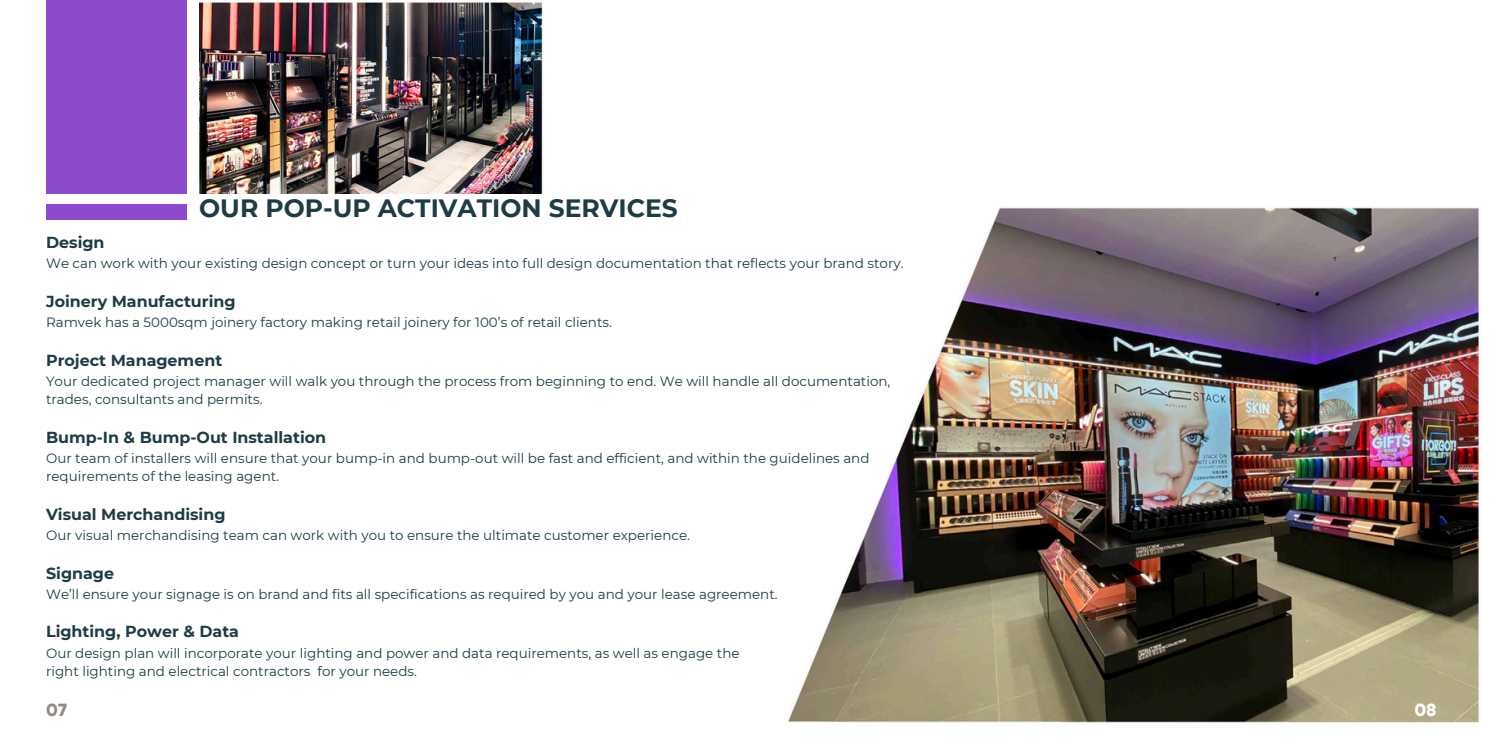
<style>
.page{position:relative;width:1489px;height:745px;background:#fff}
.page>*{position:absolute;margin:0;border:0;box-sizing:border-box;transform-origin:0 0}
.t1{font:700 25px "Montserrat";color:#1d3c45}
.t2{font:700 17.5px "TT Hoves";color:#918a83}
.t3{font:700 17.5px "TT Hoves";color:#fff}
.t4{font:700 15.88px "Montserrat";color:#1d3c45}
.t5{font:13.5px/18.4px "Montserrat";color:#1d3c45}
</style>
<div class="page">
<img style="left:788px;top:207px;width:691px;height:515px">
<div style="left:46px;top:0;width:141px;height:193px;background:#8d4acc"></div>
<div style="left:46px;top:204px;width:141px;height:15px;background:#8d4acc"></div>
<img style="left:199px;top:2px;width:344px;height:191px">
<h1 class="t1" style="left:199px;top:193px;width:480px">OUR POP-UP ACTIVATION SERVICES</h1>
<p class="t4" style="left:46px;top:232px;width:60px">Design</p>
<p class="t5" style="left:46px;top:254px;width:859px">We can work with your existing design concept or turn your ideas into full design documentation that reflects your brand story.</p>
<p class="t4" style="left:46px;top:291px;width:191px">Joinery Manufacturing</p>
<p class="t5" style="left:46px;top:313px;width:567px">Ramvek has a 5000sqm joinery factory making retail joinery for 100’s of retail clients.</p>
<p class="t4" style="left:46px;top:350px;width:178px">Project Management</p>
<p class="t5" style="left:46px;top:371px;width:846px">Your dedicated project manager will walk you through the process from beginning to end. We will handle all documentation, trades, consultants and permits.</p>
<p class="t4" style="left:46px;top:427px;width:282px">Bump-In &amp; Bump-Out Installation</p>
<p class="t5" style="left:46px;top:448px;width:825px">Our team of installers will ensure that your bump-in and bump-out will be fast and efficient, and within the guidelines and requirements of the leasing agent.</p>
<p class="t4" style="left:46px;top:504px;width:181px">Visual Merchandising</p>
<p class="t5" style="left:46px;top:526px;width:645px">Our visual merchandising team can work with you to ensure the ultimate customer experience.</p>
<p class="t4" style="left:46px;top:563px;width:70px">Signage</p>
<p class="t5" style="left:46px;top:584px;width:733px">We’ll ensure your signage is on brand and fits all specifications as required by you and your lease agreement.</p>
<p class="t4" style="left:46px;top:621px;width:195px">Lighting, Power &amp; Data</p>
<p class="t5" style="left:46px;top:643px;width:695px">Our design plan will incorporate your lighting and power and data requirements, as well as engage the right lighting and electrical contractors for your needs.</p>
<p class="t2" style="left:46px;top:698px;width:23px">07</p>
<p class="t3" style="left:1414px;top:698px;width:24px">08</p>
</div>
